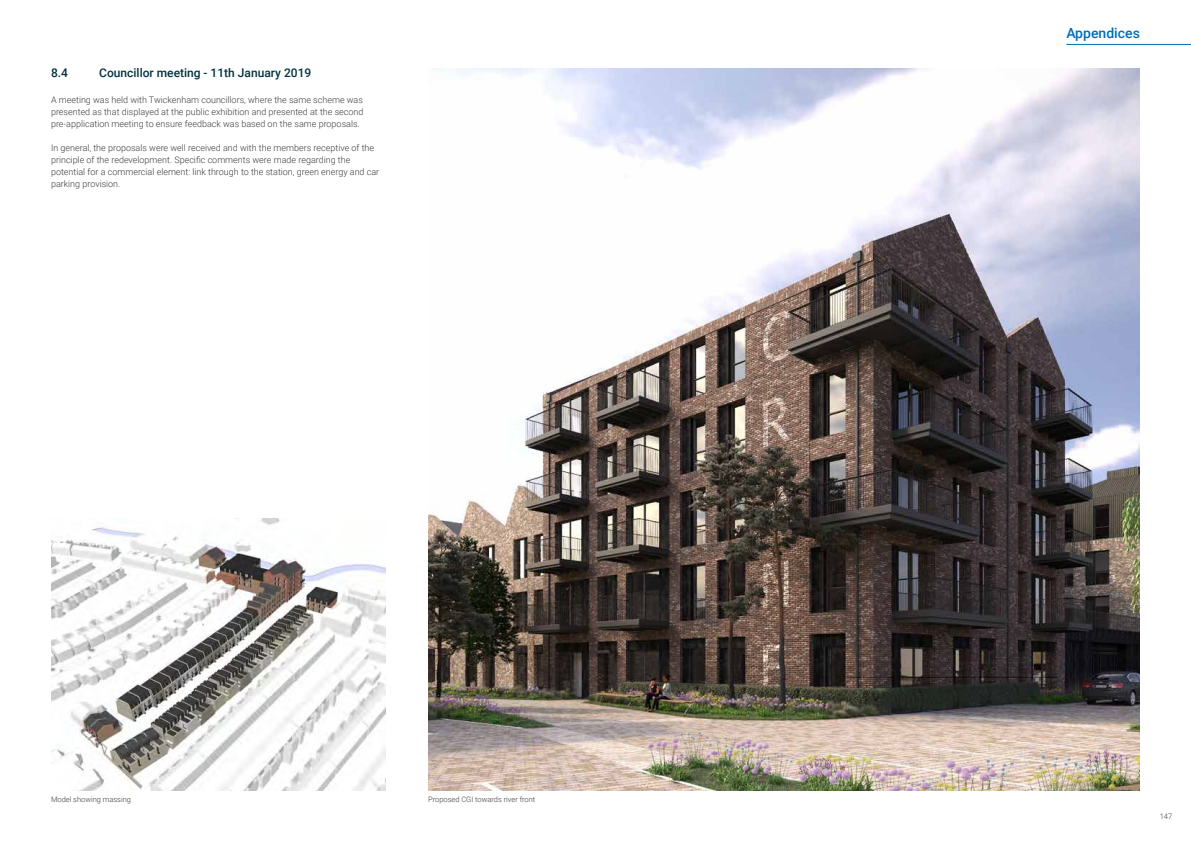
<style>
.page{position:relative;width:1191px;height:842px;background:#fff}
.page>*{position:absolute;margin:0;border:0;box-sizing:border-box;transform-origin:0 0}
.t1{font:500 14px "Roboto";color:#006db6}
.t2{font:500 12px "Roboto";color:#00333f}
.t3{font:300 9px/12px "Roboto";color:#3c3c3b;text-align:justify}
.t4{font:300 7.5px "Roboto";color:#3c3c3b}
</style>
<div class="page">
<img style="left:51px;top:518px;width:335px;height:272px">
<img style="left:428px;top:68px;width:712px;height:723px">
<hr style="left:1066px;top:44px;width:125px;height:1px;background:#006db6">
<h2 class="t2" style="left:51px;top:64px;width:18px">8.4</h2>
<h2 class="t2" style="left:99px;top:64px;width:213px">Councillor meeting - 11th January 2019</h2>
<p class="t3" style="left:51px;top:94px;width:314px">A meeting was held with Twickenham councillors, where the same scheme was presented as that displayed at the public exhibition and presented at the second pre-application meeting to ensure feedback was based on the same proposals.</p>
<p class="t3" style="left:51px;top:142px;width:330px;text-align:left">In general, the proposals were well received and with the members receptive of the principle of the redevelopment. Specific comments were made regarding the potential for a commercial element: link through to the station, green energy and car parking provision.</p>
<p class="t4" style="left:51px;top:794px;width:82px">Model showing massing</p>
<p class="t4" style="left:428px;top:794px;width:109px">Proposed CGI towards river front</p>
<h1 class="t1" style="left:1066px;top:23px;width:75px">Appendices</h1>
<p class="t4" style="left:1159px;top:811px;width:14px">147</p>
</div>
